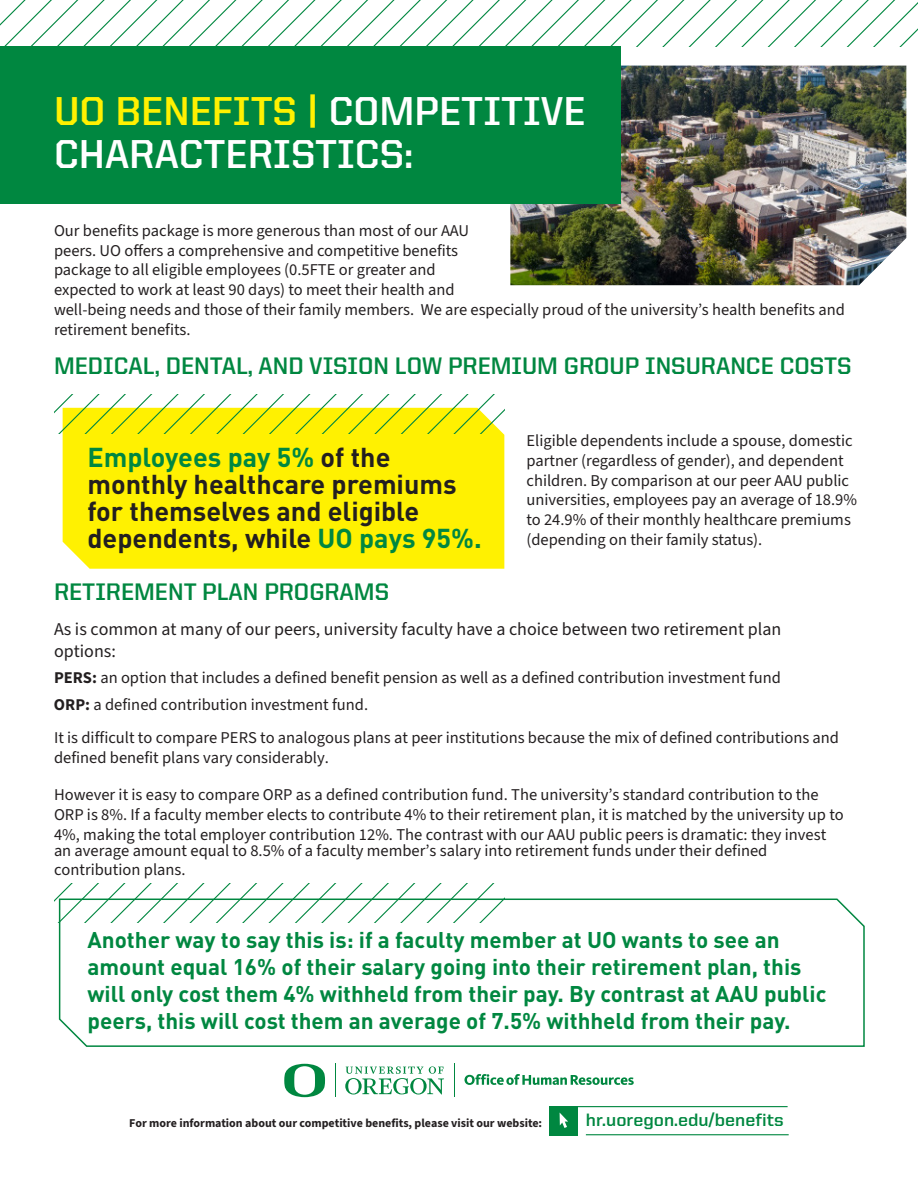
<style>
.page{position:relative;width:918px;height:1188px;background:#fff}
.page>*{position:absolute;margin:0;border:0;box-sizing:border-box;transform-origin:0 0}
.t1{font:700 40.5px/43.5px "United Sans Reg";color:#fff}
.t2{font:700 27px/27px "DIN";color:#231f20}
.t3{font:700 24px "United Sans Reg";color:#008740}
.t4{font:700 22.5px/27px "DIN";color:#008740}
.t5{font:18px/21.6px "Source Sans 3";color:#231f20}
.t6{font:700 18px "United Sans Reg";color:#008740}
.t7{font:16.5px/19.8px "Source Sans 3";color:#231f20}
.t8{font:700 12px "Source Sans 3";color:#231f20}
.s1{color:#fff101}
.s2{color:#008740}
.s3{font-weight:700}
.s4{font-family:"Source Sans Pro"}
</style>
<div class="page">
<svg style="left:0;top:0;width:918px;height:46px"></svg>
<img style="left:510px;top:66px;width:396px;height:219px">
<div style="left:549px;top:1106px;width:29px;height:29px;background:#008740"></div>
<svg style="left:560px;top:1113px;width:8px;height:15px"></svg>
<hr style="left:576px;top:1106px;width:212px;height:1px;background:#008740">
<hr style="left:586px;top:1134px;width:203px;height:1px;background:#008740">
<hr style="left:454px;top:1064px;width:1px;height:33px;background:#008740">
<svg style="left:345px;top:1066px;width:99px;height:29px"></svg>
<svg style="left:284px;top:1064px;width:41px;height:33px"></svg>
<hr style="left:335px;top:1064px;width:1px;height:33px;background:#008740">
<svg style="left:464px;top:1074px;width:170px;height:11px"></svg>
<div style="left:0;top:46px;width:621px;height:158px;background:#008740"></div>
<div style="left:63px;top:434px;width:441px;height:135px;background:#fff101"></div>
<svg style="left:58px;top:898px;width:807px;height:149px"></svg>
<svg style="left:54px;top:395px;width:450px;height:39px"></svg>
<svg style="left:54px;top:883px;width:450px;height:39px"></svg>
<p class="t1" style="left:54px;top:88px;width:533px"><span class="s1">UO BENEFITS |</span> COMPETITIVE<br>CHARACTERISTICS:</p>
<p class="t7" style="left:54px;top:220px;width:792px">Our benefits package is more generous than most of our AAU<br>peers. UO offers a comprehensive and competitive benefits<br>package to all eligible employees (0.5FTE or greater and<br>expected to work at least 90 days) to meet their health and<br>well-being needs and those of their family members. We are especially proud of the university’s health benefits and retirement benefits.</p>
<p class="t3" style="left:54px;top:353px;width:799px">MEDICAL, DENTAL, AND VISION LOW PREMIUM GROUP INSURANCE COSTS</p>
<p class="t2" style="left:88px;top:442px;width:396px"><span class="s2">Employees pay 5%</span> of the monthly healthcare premiums for themselves and eligible dependents, while <span class="s2">UO pays 95%.</span></p>
<p class="t7" style="left:526px;top:431px;width:332px">Eligible dependents include a spouse, domestic partner (regardless of gender), and dependent children. By comparison at our peer AAU public universities, employees pay an average of 18.9% to 24.9% of their monthly healthcare premiums (depending on their family status).</p>
<p class="t3" style="left:54px;top:579px;width:337px">RETIREMENT PLAN PROGRAMS</p>
<p class="t5" style="left:54px;top:618px;width:729px">As is common at many of our peers, university faculty have a choice between two retirement plan options:</p>
<p class="t7" style="left:54px;top:665px;width:728px;line-height:26.5px"><span class="s3">PERS:</span> an option that includes a defined benefit pension as well as a defined contribution investment fund<br><span class="s3">ORP:</span> a defined contribution investment fund.</p>
<p class="t7" style="left:54px;top:728px;width:787px">It is difficult to compare PERS to <span class="s4">analogous</span> plans at peer <span class="s4">institution</span>s because the <span class="s4">mix of</span> defined <span class="s4">contributions and </span>defined benefit <span class="s4">plans vary considerably</span>.</p>
<p class="t7" style="left:54px;top:785px;width:791px">However it is easy to compare ORP as a defined contribution fund. The university’s standard contribution to the<br>ORP is 8%. If a faculty member elects to contribute 4% to their retirement plan, it is matched by the university up to<br>4%, making the total employer contribution 12%. The contrast with our AAU public peers is dramatic: they invest</p>
<p class="t7" style="left:54px;top:840px;width:715px">an average amount equal to 8.5% of a faculty member’s salary into retirement funds under their defined contribution plans.</p>
<p class="t4" style="left:88px;top:925px;width:741px">Another way to say this is: if a faculty member at UO wants to see an amount equal 16% of their salary going into their retirement plan, this will only cost them 4% withheld from their pay. By contrast at AAU public peers, this will cost them an average of 7.5% withheld from their pay.</p>
<p class="t8" style="left:129px;top:1115px;width:414px">For more information about our competitive benefits, please visit our website:</p>
<p class="t6" style="left:586px;top:1110px;width:199px">hr.uoregon.edu/benefits</p>
</div>
